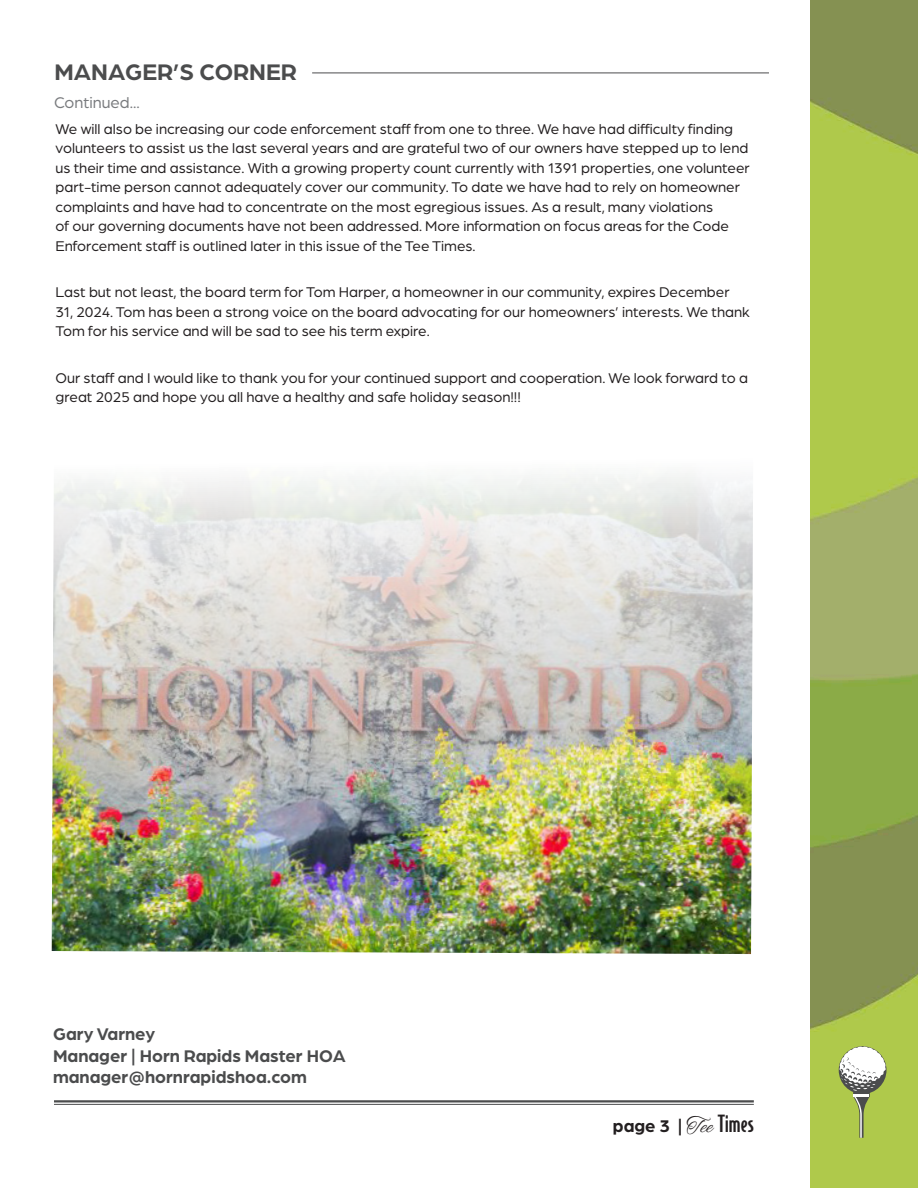
<style>
.page{position:relative;width:918px;height:1188px;background:#fff}
.page>*{position:absolute;margin:0;border:0;box-sizing:border-box;transform-origin:0 0}
.t1{font:700 24px "Arboria";color:#4b4c4d}
.t2{font:700 18px "Arboria";color:#4b4c4d}
.t3{font:700 18px "Arboria";color:#231f20}
.t4{font:16.5px "Arboria";color:#797b7e}
.t5{font:15px/19.5px "Arboria";color:#231f20}
.s1{font-family:"Alex Brush";font-weight:400;font-size:22.5px}
.s2{font-family:"Bodega Sans";font-weight:500;font-size:22.5px}
</style>
<div class="page">
<img style="left:810px;top:0;width:108px;height:1188px">
<hr style="left:54px;top:1100px;width:700px;height:2px;background:#4b4c4d">
<hr style="left:54px;top:1104px;width:700px;height:1px;background:#4b4c4d">
<svg style="left:839px;top:1047px;width:47px;height:91px"></svg>
<hr style="left:312px;top:73px;width:457px;height:1px;background:#4b4c4d">
<img style="left:52px;top:473px;width:701px;height:481px">
<p class="t1" style="left:55px;top:56px;width:244px">MANAGER’S CORNER</p>
<p class="t4" style="left:54px;top:92px;width:87px">Continued...</p>
<p class="t5" style="left:56px;top:118px;width:696px">We will also be increasing our code enforcement staff from one to three. We have had difficulty finding volunteers to assist us the last several years and are grateful two of our owners have stepped up to lend us their time and assistance. With a growing property count currently with 1391 properties, one volunteer part-time person cannot adequately cover our community. To date we have had to rely on homeowner complaints and have had to concentrate on the most egregious issues. As a result, many violations<br>of our governing documents have not been addressed. More information on focus areas for the Code Enforcement staff is outlined later in this issue of the Tee Times.</p>
<p class="t5" style="left:56px;top:282px;width:696px">Last but not least, the board term for Tom Harper, a homeowner in our community, expires December<br>31, 2024. Tom has been a strong voice on the board advocating for our homeowners’ interests. We thank<br>Tom for his service and will be sad to see his term expire.</p>
<p class="t5" style="left:56px;top:367px;width:694px">Our staff and I would like to thank you for your continued support and cooperation. We look forward to a great 2025 and hope you all have a healthy and safe holiday season!!!</p>
<p class="t2" style="left:53px;top:1022px;width:104px">Gary Varney</p>
<p class="t2" style="left:53px;top:1043px;width:294px">Manager | Horn Rapids Master HOA</p>
<p class="t2" style="left:53px;top:1065px;width:255px">manager@hornrapidshoa.com</p>
<p class="t3" style="left:613px;top:1114px;width:143px">page 3 | <span class="s1">Tee</span> <span class="s2">Times</span></p>
</div>
